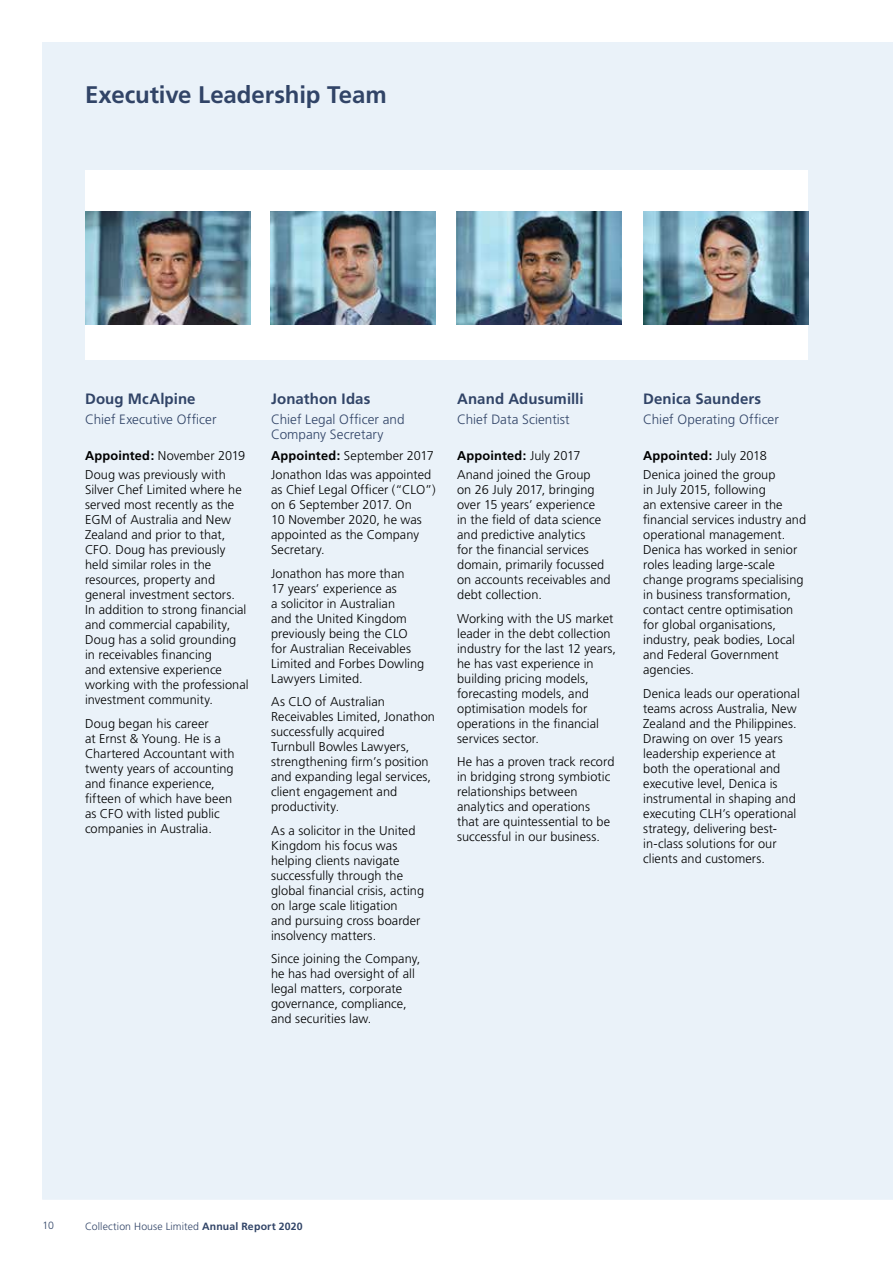
<style>
.page{position:relative;width:893px;height:1263px;background:#fff}
.page>*{position:absolute;margin:0;border:0;box-sizing:border-box;transform-origin:0 0}
.t1{font:700 24px "Frutiger";letter-spacing:-.005em;color:#314467}
.t2{font:700 15px "Frutiger";letter-spacing:.005em;color:#314467}
.t3{font:300 13.5px/15px "Frutiger";color:#314467}
.t4{font:300 12.75px/15px "Frutiger";letter-spacing:.005em;color:#000}
.t5{font:300 10.5px "Frutiger";letter-spacing:.015em;color:#314467}
.s1{font-weight:700}
</style>
<div class="page">
<div style="left:43px;top:43px;width:850px;height:1156px;background:#eaf2f9"></div>
<div style="left:85px;top:170px;width:723px;height:190px;background:#fff"></div>
<img style="left:457px;top:211px;width:165px;height:113px">
<img style="left:271px;top:211px;width:165px;height:113px">
<img style="left:643px;top:211px;width:165px;height:113px">
<img style="left:85px;top:211px;width:165px;height:113px">
<h1 class="t1" style="left:85px;top:80px;width:303px">Executive Leadership Team</h1>
<p class="t2" style="left:85px;top:390px;width:112px">Doug McAlpine</p>
<p class="t3" style="left:85px;top:411px;width:133px">Chief Executive Officer</p>
<p class="t4" style="left:85px;top:446px;width:162px;line-height:19.2px"><span class="s1">Appointed:</span> November 2019<br>Doug was previously with</p>
<p class="t4" style="left:85px;top:482px;width:165px">Silver Chef Limited where he served most recently as the<br>EGM of Australia and New<br>Zealand and prior to that,<br>CFO. Doug has previously held similar roles in the resources, property and general investment sectors.<br>In addition to strong financial and commercial capability,<br>Doug has a solid grounding in receivables financing<br>and extensive experience working with the professional investment community.</p>
<p class="t4" style="left:85px;top:716px;width:151px">Doug began his career<br>at Ernst &amp; Young. He is a<br>Chartered Accountant with twenty years of accounting and finance experience, fifteen of which have been as CFO with listed public companies in Australia.</p>
<p class="t2" style="left:271px;top:390px;width:101px">Jonathon Idas</p>
<p class="t3" style="left:271px;top:411px;width:135px">Chief Legal Officer and<br>Company Secretary</p>
<p class="t4" style="left:271px;top:446px;width:164px;line-height:19.2px"><span class="s1">Appointed:</span> September 2017<br>Jonathon Idas was appointed</p>
<p class="t4" style="left:271px;top:482px;width:166px">as Chief Legal Officer (“CLO”) on 6 September 2017. On<br>10 November 2020, he was appointed as the Company<br>Secretary.</p>
<p class="t4" style="left:271px;top:566px;width:155px">Jonathon has more than<br>17 years’ experience as<br>a solicitor in Australian<br>and the United Kingdom previously being the CLO for Australian Receivables<br>Limited and Forbes Dowling<br>Lawyers Limited.</p>
<p class="t4" style="left:271px;top:694px;width:165px">As CLO of Australian<br>Receivables Limited, Jonathon successfully acquired<br>Turnbull Bowles Lawyers, strengthening firm’s position and expanding legal services, client engagement and productivity.</p>
<p class="t4" style="left:271px;top:823px;width:155px">As a solicitor in the United<br>Kingdom his focus was helping clients navigate successfully through the global financial crisis, acting on large scale litigation<br>and pursuing cross boarder insolvency matters.</p>
<p class="t4" style="left:271px;top:951px;width:151px">Since joining the Company, he has had oversight of all legal matters, corporate governance, compliance, and securities law.</p>
<p class="t2" style="left:457px;top:390px;width:128px">Anand Adusumilli</p>
<p class="t3" style="left:457px;top:411px;width:114px">Chief Data Scientist</p>
<p class="t4" style="left:457px;top:446px;width:135px;line-height:19.2px"><span class="s1">Appointed:</span> July 2017<br>Anand joined the Group</p>
<p class="t4" style="left:457px;top:482px;width:155px">on 26 July 2017, bringing over 15 years’ experience<br>in the field of data science and predictive analytics<br>for the financial services domain, primarily focussed on accounts receivables and debt collection.</p>
<p class="t4" style="left:457px;top:611px;width:160px">Working with the US market leader in the debt collection industry for the last 12 years, he has vast experience in building pricing models, forecasting models, and optimisation models for operations in the financial services sector.</p>
<p class="t4" style="left:457px;top:754px;width:159px">He has a proven track record in bridging strong symbiotic relationships between analytics and operations that are quintessential to be successful in our business.</p>
<p class="t2" style="left:643px;top:390px;width:120px">Denica Saunders</p>
<p class="t3" style="left:643px;top:411px;width:137px">Chief Operating Officer</p>
<p class="t4" style="left:643px;top:446px;width:134px;line-height:19.2px"><span class="s1">Appointed:</span> July 2018<br>Denica joined the group</p>
<p class="t4" style="left:643px;top:482px;width:164px">in July 2015, following<br>an extensive career in the financial services industry and operational management.<br>Denica has worked in senior roles leading large-scale change programs specialising in business transformation, contact centre optimisation for global organisations, industry, peak bodies, Local and Federal Government agencies.</p>
<p class="t4" style="left:643px;top:686px;width:158px">Denica leads our operational teams across Australia, New<br>Zealand and the Philippines.<br>Drawing on over 15 years leadership experience at both the operational and executive level, Denica is instrumental in shaping and executing CLH’s operational strategy, delivering best&shy;in-class solutions for our clients and customers.</p>
<p class="t5" style="left:43px;top:1220px;width:13px">10</p>
<p class="t5" style="left:85px;top:1220px;width:219px">Collection House Limited <span class="s1">Annual Report 2020</span></p>
</div>
